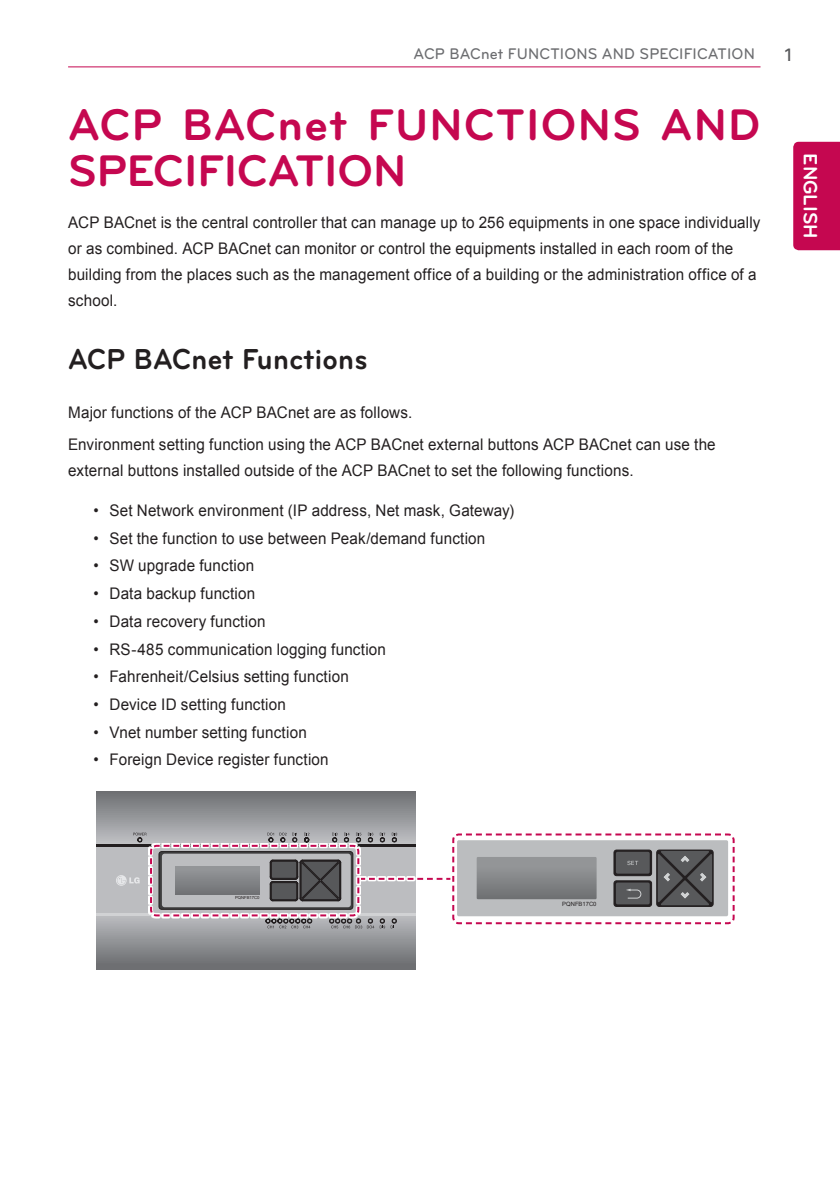
<style>
.page{position:relative;width:840px;height:1191px;background:#fff}
.page>*{position:absolute;margin:0;border:0;box-sizing:border-box;transform-origin:0 0}
.Chapter{font:700 46px/46px "Bryant LG";letter-spacing:.025em;color:#c50750}
.Title_1{font:700 30px "Bryant LG";letter-spacing:.01em;color:#231f20;scale:.95 1}
.t1{font:700 20px "Bryant LG";color:#fff}
.t2{font:18px "Univers";color:#57585a}
.Body{font:16px/26px "Arial";letter-spacing:.01em;color:#231f20;scale:.95 1}
.RunningHeader{font:500 16px "Bryant LG";letter-spacing:.01em;color:#6c6d70;scale:.95 1}
.t3{font:5.8px "Arial";color:#231f20}
.t4{font:4.2px "Arial";color:#231f20}
</style>
<div class="page">
<hr style="left:68px;top:67px;width:692px;height:1px;background:#c50750">
<div style="left:793px;top:142px;width:46px;height:108px;background:#c50750"></div>
<svg style="left:96px;top:791px;width:320px;height:178px;background:#898b8e"></svg>
<svg style="left:96px;top:832px;width:639px;height:96px"></svg>
<p class="RunningHeader" style="left:413px;top:44px;width:360px">ACP BACnet FUNCTIONS AND SPECIFICATION</p>
<p class="Chapter" style="left:68px;top:102px;width:693px">ACP BACnet FUNCTIONS AND<br>SPECIFICATION</p>
<p class="Body" style="left:68px;top:209px;width:730px">ACP BACnet is the central controller that can manage up to 256 equipments in one space individually or as combined. ACP BACnet can monitor or control the equipments installed in each room of the building from the places such as the management office of a building or the administration office of a school.</p>
<p class="Title_1" style="left:68px;top:340px;width:316px">ACP BACnet Functions</p>
<p class="Body" style="left:68px;top:400px;width:364px">Major functions of the ACP BACnet are as follows.</p>
<p class="Body" style="left:68px;top:432px;width:683px">Environment setting function using the ACP BACnet external buttons ACP BACnet can use the external buttons installed outside of the ACP BACnet to set the following functions.</p>
<p class="Body" style="left:93px;top:497px;width:444px">• Set Network environment (IP address, Net mask, Gateway)</p>
<p class="Body" style="left:93px;top:525px;width:414px">• Set the function to use between Peak/demand function</p>
<p class="Body" style="left:93px;top:553px;width:170px">• SW upgrade function</p>
<p class="Body" style="left:93px;top:580px;width:172px">• Data backup function</p>
<p class="Body" style="left:93px;top:608px;width:182px">• Data recovery function</p>
<p class="Body" style="left:93px;top:636px;width:309px">• RS-485 communication logging function</p>
<p class="Body" style="left:93px;top:663px;width:270px">• Fahrenheit/Celsius setting function</p>
<p class="Body" style="left:93px;top:691px;width:204px">• Device ID setting function</p>
<p class="Body" style="left:93px;top:719px;width:226px">• Vnet number setting function</p>
<p class="Body" style="left:93px;top:746px;width:249px">• Foreign Device register function</p>
<p class="t2" style="left:782px;top:43px;width:12px">1</p>
<p class="t1" style="left:822px;top:153px;width:87px;rotate:90deg">ENGLISH</p>
<p class="t4" style="left:235px;top:895px;width:26px">PQNFB17C0</p>
<p class="t3" style="left:562px;top:900px;width:36px">PQNFB17C0</p>
</div>
